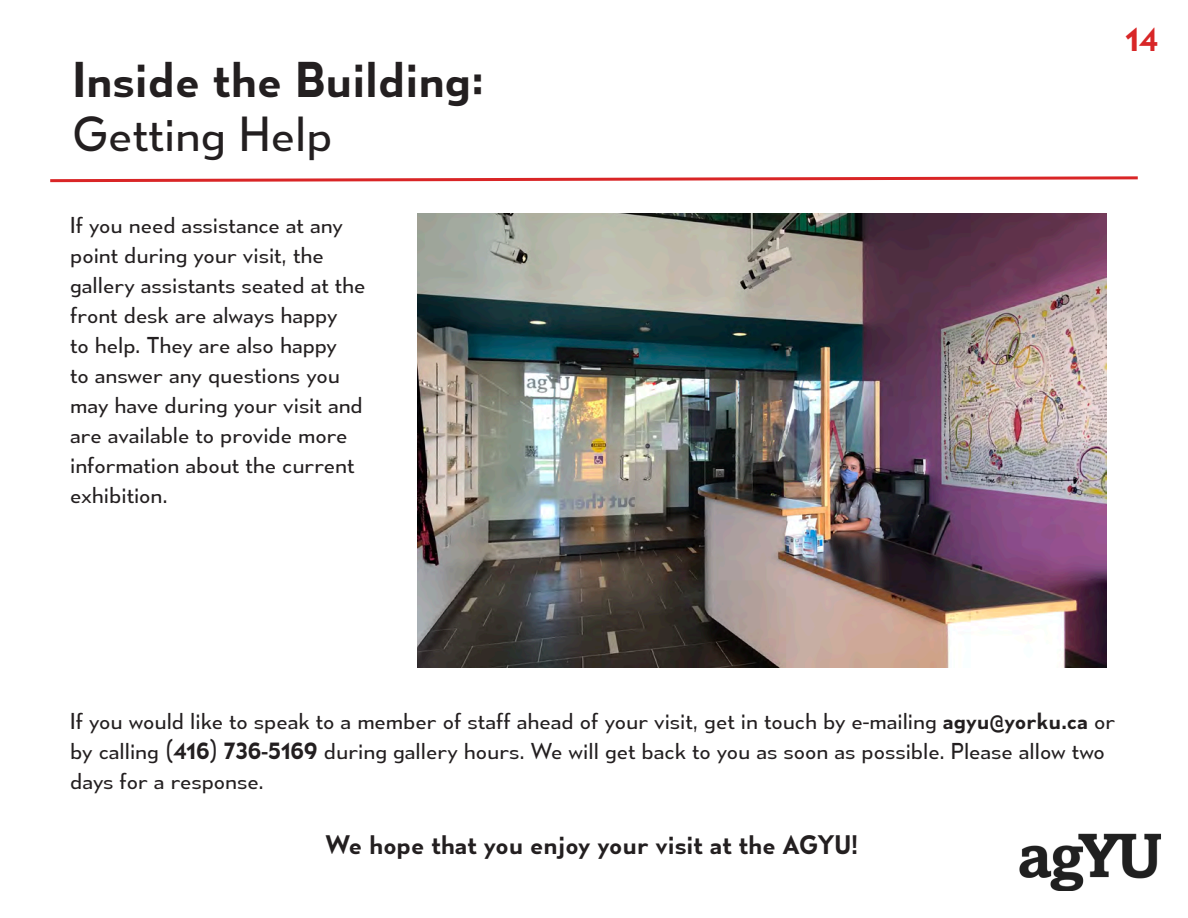
<style>
.page{position:relative;width:1188px;height:918px;background:#fff}
.page>*{position:absolute;margin:0;border:0;box-sizing:border-box;transform-origin:0 0}
.t1{font:45px "Mesmerize Sb";color:#231f20}
.t2{font:45px "Mesmerize Bk";color:#231f20}
.t3{font:30px "Mesmerize Sb";color:#d82627}
.t4{font:24px "Mesmerize Sb";color:#231f20}
.t5{font:21px/30px "Mesmerize Bk";color:#231f20}
.s1{font-family:"Mesmerize Sb"}
</style>
<div class="page">
<img style="left:1020px;top:833px;width:141px;height:58px">
<svg style="left:50px;top:176px;width:1088px;height:7px"></svg>
<img style="left:418px;top:214px;width:689px;height:453px">
<p class="t1" style="left:72px;top:52px;width:413px">Inside the Building:</p>
<p class="t2" style="left:72px;top:106px;width:262px">Getting Help</p>
<p class="t5" style="left:70px;top:210px;width:297px">If you need assistance at any point during your visit, the gallery assistants seated at the front desk are always happy<br>to help. They are also happy<br>to answer any questions you may have during your visit and are available to provide more information about the current exhibition.</p>
<p class="t3" style="left:1125px;top:21px;width:34px">14</p>
<p class="t5" style="left:70px;top:706px;width:1047px">If you would like to speak to a member of staff ahead of your visit, get in touch by e-mailing <span class="s1">agyu@yorku.ca</span> or by calling <span class="s1">(416) 736-5169</span> during gallery hours. We will get back to you as soon as possible. Please allow two days for a response.</p>
<p class="t4" style="left:326px;top:830px;width:534px">We hope that you enjoy your visit at the AGYU!</p>
</div>
